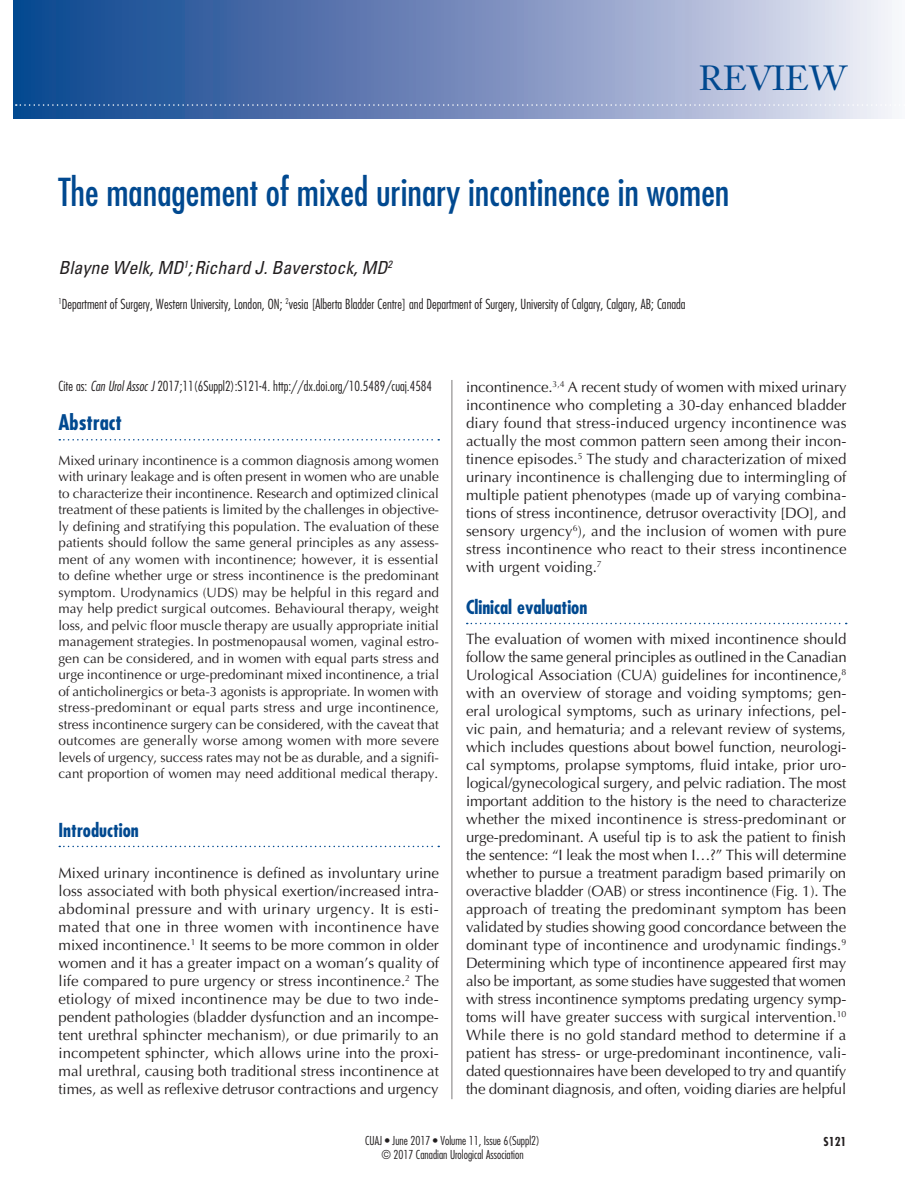
<style>
.page{position:relative;width:905px;height:1202px;background:#fff}
.page>*{position:absolute;margin:0;border:0;box-sizing:border-box;transform-origin:0 0}
.t1{font:condensed 37.5px "Futura";color:#014990}
.t2{font:34.5px "Janson Text";color:#014990}
.t3{font:700 condensed 21px "Futura";color:#014990}
.t4{font:700 condensed 18.75px "Futura";color:#014990}
.t5{font:italic condensed 18px "Univers";color:#231f20}
.t6{font:15px/18px "Optima";letter-spacing:-.005em;color:#231f20;text-align:justify}
.t7{font:13.5px/16.5px "Optima";color:#231f20;text-align:justify}
.t8{font:300 condensed 13.5px "Futura";color:#231f20}
.t9{font:300 condensed 12px/14.4px "Futura";color:#231f20;text-align:center}
.t10{font:700 condensed 12px "Futura";color:#231f20}
.s1{font-style:italic}
</style>
<div class="page">
<svg style="left:14px;top:0;width:878px;height:118px;background:#768fbd"></svg>
<hr style="left:451px;top:380px;width:1px;height:719px;background:#231f20">
<svg style="left:16px;top:104px;width:876px;height:2px;background:#8fa3c9"></svg>
<svg style="left:59px;top:439px;width:380px;height:1px"></svg>
<svg style="left:59px;top:845px;width:380px;height:2px"></svg>
<svg style="left:466px;top:622px;width:380px;height:2px"></svg>
<h2 class="t2" style="left:698px;top:56px;width:149px">REVIEW</h2>
<h1 class="t1" style="left:58px;top:169px;width:672px">The management of mixed urinary incontinence in women</h1>
<p class="t5" style="left:58px;top:256px;width:335px">Blayne Welk, MD<sup>1</sup>;Richard J. Baverstock, MD<sup>2</sup></p>
<p class="t8" style="left:58px;top:295px;width:628px"><sup>1</sup>Department of Surgery, Western University, London, ON; <sup>2</sup>vesia [Alberta Bladder Centre] and Department of Surgery, University of Calgary, Calgary, AB; Canada</p>
<p class="t8" style="left:58px;top:377px;width:375px">Cite as: <span class="s1">Can Urol Assoc J</span> 2017;11(6Suppl2):S121-4. http://dx.doi.org/10.5489/cuaj.4584</p>
<h3 class="t3" style="left:58px;top:409px;width:65px">Abstract</h3>
<p class="t7" style="left:58px;top:452px;width:382px">Mixed urinary incontinence is a common diagnosis among women with urinary leakage and is often present in women who are unable to characterize their incontinence. Research and optimized clinical treatment of these patients is limited by the challenges in objective&shy;ly defining and stratifying this population. The evaluation of these patients should follow the same general principles as any assess&shy;ment of any women with incontinence; however, it is essential to define whether urge or stress incontinence is the predominant symptom. Urodynamics (UDS) may be helpful in this regard and may help predict surgical outcomes. Behavioural therapy, weight loss, and pelvic floor muscle therapy are usually appropriate initial management strategies. In postmenopausal women, vaginal estro&shy;gen can be considered, and in women with equal parts stress and urge incontinence or urge-predominant mixed incontinence, a trial of anticholinergics or beta-3 agonists is appropriate. In women with stress-predominant or equal parts stress and urge incontinence, stress incontinence surgery can be considered, with the caveat that outcomes are generally worse among women with more severe levels of urgency, success rates may not be as durable, and a signifi&shy;cant proportion of women may need additional medical therapy.</p>
<p class="t4" style="left:58px;top:817px;width:82px">Introduction</p>
<p class="t6" style="left:58px;top:864px;width:382px">Mixed urinary incontinence is defined as involuntary urine loss associated with both physical exertion/increased intra&shy;abdominal pressure and with urinary urgency. It is esti&shy;mated that one in three women with incontinence have mixed incontinence.<sup>1</sup> It seems to be more common in older women and it has a greater impact on a woman’s quality of life compared to pure urgency or stress incontinence.<sup>2</sup> The etiology of mixed incontinence may be due to two inde&shy;pendent pathologies (bladder dysfunction and an incompe&shy;tent urethral sphincter mechanism), or due primarily to an incompetent sphincter, which allows urine into the proxi&shy;mal urethral, causing both traditional stress incontinence at times, as well as reflexive detrusor contractions and urgency</p>
<p class="t6" style="left:466px;top:378px;width:382px">incontinence.<sup>3,4</sup> A recent study of women with mixed urinary incontinence who completing a 30-day enhanced bladder diary found that stress-induced urgency incontinence was actually the most common pattern seen among their incon&shy;tinence episodes.<sup>5</sup> The study and characterization of mixed urinary incontinence is challenging due to intermingling of multiple patient phenotypes (made up of varying combina&shy;tions of stress incontinence, detrusor overactivity [DO], and sensory urgency<sup>6</sup>), and the inclusion of women with pure stress incontinence who react to their stress incontinence with urgent voiding.<sup>7</sup></p>
<p class="t4" style="left:466px;top:594px;width:123px">Clinical evaluation</p>
<p class="t6" style="left:466px;top:630px;width:382px">The evaluation of women with mixed incontinence should follow the same general principles as outlined in the Canadian Urological Association (CUA) guidelines for incontinence,<sup>8 </sup>with an overview of storage and voiding symptoms; gen&shy;eral urological symptoms, such as urinary infections, pel&shy;vic pain, and hematuria; and a relevant review of systems, which includes questions about bowel function, neurologi&shy;cal symptoms, prolapse symptoms, fluid intake, prior uro&shy;logical/gynecological surgery, and pelvic radiation. The most important addition to the history is the need to characterize whether the mixed incontinence is stress-predominant or urge-predominant. A useful tip is to ask the patient to finish the sentence: “I leak the most when I…?” This will determine whether to pursue a treatment paradigm based primarily on overactive bladder (OAB) or stress incontinence (Fig. 1). The approach of treating the predominant symptom has been validated by studies showing good concordance between the dominant type of incontinence and urodynamic findings.<sup>9<br></sup>Determining which type of incontinence appeared first may also be important, as some studies have suggested that women with stress incontinence symptoms predating urgency symp&shy;toms will have greater success with surgical intervention.<sup>10<br></sup>While there is no gold standard method to determine if a patient has stress- or urge-predominant incontinence, vali&shy;dated questionnaires have been developed to try and quantify the dominant diagnosis, and often, voiding diaries are helpful</p>
<p class="t9" style="left:365px;top:1133px;width:176px">CUAJ • June 2017 • Volume 11, Issue 6(Suppl2) © 2017 Canadian Urological Association</p>
<p class="t10" style="left:823px;top:1133px;width:24px">S121</p>
</div>
